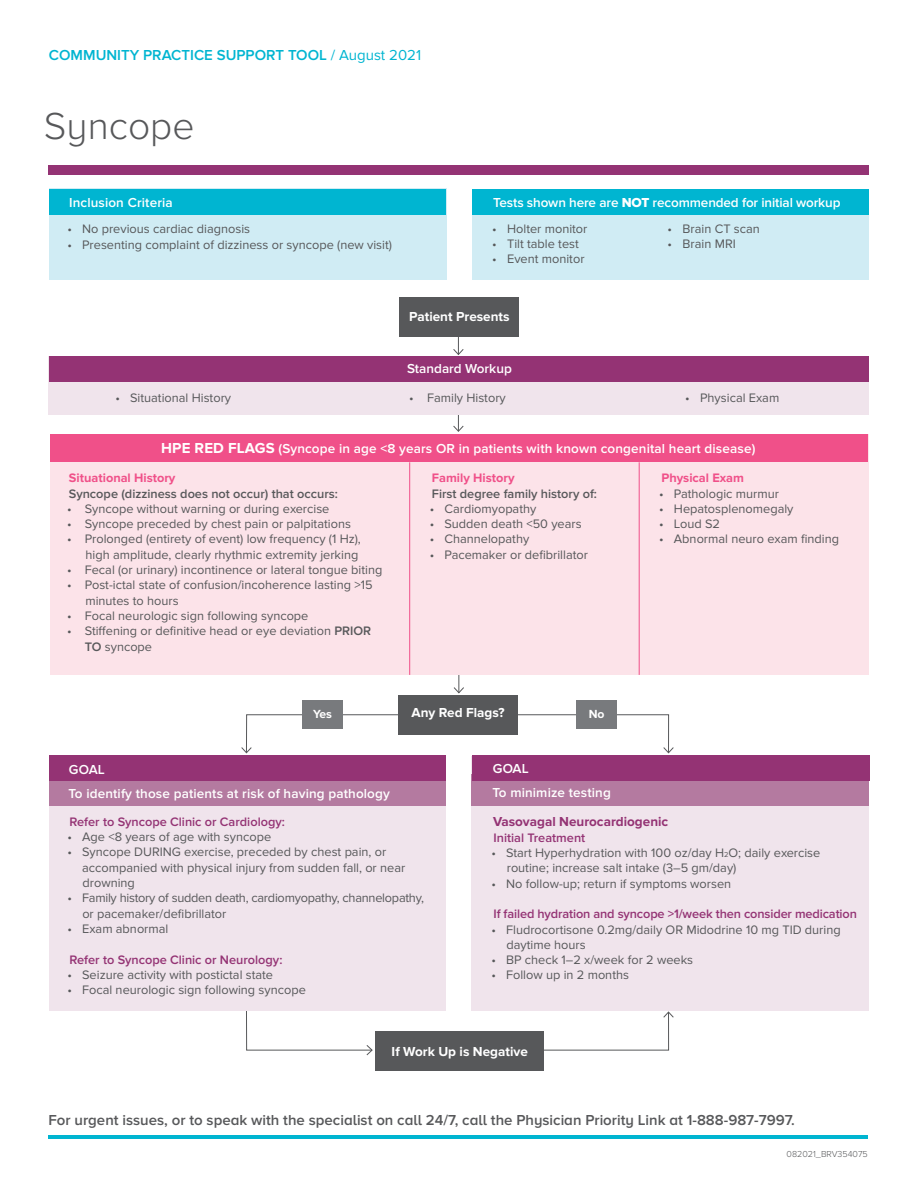
<style>
.page{position:relative;width:918px;height:1188px;background:#fff}
.page>*{position:absolute;margin:0;border:0;box-sizing:border-box;transform-origin:0 0}
.t1{font:300 39px "Proxima Nova A";color:#57585a}
.t2{font:600 15px "Proxima Nova A";color:#57585a}
.t3{font:600 15px "Proxima Nova A";color:#00b5d1}
.t4{font:600 13.5px "Proxima Nova";letter-spacing:.01em;color:#fff}
.t5{font:600 13.5px "Proxima Nova";letter-spacing:-.01em;color:#fff}
.t6{font:700 13.5px "Proxima Nova";color:#fff}
.t7{font:700 13.5px "Proxima Nova";color:#943374}
.t8{font:12.75px/15.3px "Proxima Nova";color:#57585a}
.t9{font:600 12.75px "Proxima Nova";color:#943374}
.t10{font:12.75px/15.3px "Proxima Nova";letter-spacing:-.02em;color:#57585a}
.t11{font:600 12.75px "Proxima Nova";color:#57585a}
.t12{font:700 12.75px "Proxima Nova";color:#f05089}
.t13{font:700 12.15px "Proxima Nova";color:#fff}
.t14{font:300 9px "Proxima Nova";color:#57585a}
.s1{font-weight:400}
.s2{font-family:"Proxima Nova Extrabld";font-weight:400}
.s3{font-weight:700;font-size:15px}
.s4{font-weight:600}
.s5{font-size:7.5px}
</style>
<div class="page">
<svg style="left:516px;top:1011px;width:158px;height:40px"></svg>
<svg style="left:246px;top:1011px;width:127px;height:45px"></svg>
<div style="left:50px;top:756px;width:396px;height:255px;background:#f0e4ec"></div>
<div style="left:50px;top:775px;width:396px;height:31px;background:#b47aa0"></div>
<div style="left:471px;top:756px;width:398px;height:255px;background:#f0e4ec"></div>
<div style="left:471px;top:775px;width:398px;height:31px;background:#b47aa0"></div>
<hr style="left:458px;top:651px;width:1px;height:42px;background:#57585a">
<svg style="left:453px;top:687px;width:11px;height:7px"></svg>
<div style="left:399px;top:695px;width:119px;height:40px;background:#57585a"></div>
<div style="left:50px;top:435px;width:818px;height:240px;background:#fce3e9"></div>
<hr style="left:458px;top:378px;width:1px;height:53px;background:#57585a">
<svg style="left:453px;top:425px;width:11px;height:7px"></svg>
<div style="left:49px;top:357px;width:820px;height:58px;background:#f0e4ec"></div>
<div style="left:472px;top:189px;width:397px;height:91px;background:#d0ecf4"></div>
<div style="left:472px;top:189px;width:396px;height:25px;background:#00b5d1"></div>
<div style="left:49px;top:189px;width:397px;height:91px;background:#d0ecf4"></div>
<div style="left:50px;top:189px;width:396px;height:25px;background:#00b5d1"></div>
<hr style="left:458px;top:301px;width:1px;height:53px;background:#57585a">
<svg style="left:453px;top:348px;width:11px;height:7px"></svg>
<div style="left:50px;top:357px;width:819px;height:25px;background:#943374"></div>
<div style="left:50px;top:434px;width:818px;height:28px;background:#f05089"></div>
<div style="left:472px;top:755px;width:397px;height:26px;background:#943374"></div>
<div style="left:49px;top:755px;width:397px;height:26px;background:#943374"></div>
<hr style="left:409px;top:462px;width:1px;height:213px;background:#f05089">
<hr style="left:639px;top:462px;width:1px;height:213px;background:#f05089">
<div style="left:375px;top:1032px;width:169px;height:39px;background:#57585a"></div>
<svg style="left:518px;top:714px;width:156px;height:40px"></svg>
<div style="left:576px;top:700px;width:41px;height:29px;background:#787a7d"></div>
<div style="left:49px;top:165px;width:820px;height:10px;background:#943374"></div>
<hr style="left:49px;top:1135px;width:819px;height:4px;background:#00b5d1">
<svg style="left:241px;top:714px;width:158px;height:40px"></svg>
<div style="left:303px;top:700px;width:40px;height:29px;background:#787a7d"></div>
<div style="left:400px;top:297px;width:119px;height:40px;background:#57585a"></div>
<p class="t3" style="left:49px;top:46px;width:374px">COMMUNITY PRACTICE SUPPORT TOOL <span class="s1">/ August 2021</span></p>
<p class="t1" style="left:44px;top:104px;width:152px">Syncope</p>
<p class="t4" style="left:69px;top:195px;width:105px">Inclusion Criteria</p>
<p class="t8" style="left:67px;top:222px;width:184px">• No previous cardiac diagnosis</p>
<p class="t8" style="left:67px;top:237px;width:326px">• Presenting complaint of dizziness or syncope (new visit)</p>
<p class="t5" style="left:493px;top:195px;width:349px">Tests shown here are <span class="s2">NOT</span> recommended for initial workup</p>
<p class="t8" style="left:492px;top:221px;width:97px">• Holter monitor</p>
<p class="t8" style="left:668px;top:221px;width:94px">• Brain CT scan</p>
<p class="t8" style="left:492px;top:236px;width:88px">• Tilt table test</p>
<p class="t8" style="left:668px;top:236px;width:70px">• Brain MRI</p>
<p class="t8" style="left:492px;top:252px;width:94px">• Event monitor</p>
<p class="t6" style="left:409px;top:309px;width:102px">Patient Presents</p>
<p class="t4" style="left:407px;top:361px;width:106px">Standard Workup</p>
<p class="t8" style="left:115px;top:390px;width:117px">• Situational History</p>
<p class="t8" style="left:409px;top:390px;width:98px">• Family History</p>
<p class="t8" style="left:685px;top:390px;width:96px">• Physical Exam</p>
<p class="t4" style="left:161px;top:441px;width:596px"><span class="s3">HPE RED FLAGS</span> (Syncope in age &lt;8 years OR in patients with known congenital heart disease)</p>
<p class="t12" style="left:69px;top:471px;width:108px">Situational History</p>
<p class="t11" style="left:69px;top:486px;width:271px">Syncope (dizziness does not occur) that occurs:</p>
<p class="t8" style="left:67px;top:501px;width:264px">• Syncope without warning or during exercise</p>
<p class="t8" style="left:67px;top:517px;width:285px">• Syncope preceded by chest pain or palpitations</p>
<p class="t8" style="left:67px;top:532px;width:295px;text-align:right">• Prolonged (entirety of event) low frequency (1 Hz), high amplitude, clearly rhythmic extremity jerking</p>
<p class="t8" style="left:67px;top:563px;width:317px">• Fecal (or urinary) incontinence or lateral tongue biting</p>
<p class="t8" style="left:85px;top:578px;width:289px;text-indent:-18px">• Post-ictal state of confusion/incoherence lasting &gt;15 minutes to hours</p>
<p class="t8" style="left:67px;top:608px;width:243px">• Focal neurologic sign following syncope</p>
<p class="t8" style="left:85px;top:624px;width:288px;text-indent:-18px">• Stiffening or definitive head or eye deviation <span class="s4">PRIOR<br>TO</span> syncope</p>
<p class="t13" style="left:313px;top:707px;width:20px">Yes</p>
<p class="t12" style="left:432px;top:471px;width:84px">Family History</p>
<p class="t11" style="left:432px;top:486px;width:167px">First degree family history of:</p>
<p class="t8" style="left:430px;top:501px;width:108px">• Cardiomyopathy</p>
<p class="t8" style="left:430px;top:517px;width:153px">• Sudden death &lt;50 years</p>
<p class="t8" style="left:430px;top:532px;width:101px">• Channelopathy</p>
<p class="t8" style="left:430px;top:547px;width:160px">• Pacemaker or defibrillator</p>
<p class="t6" style="left:412px;top:705px;width:95px">Any Red Flags?</p>
<p class="t13" style="left:589px;top:707px;width:17px">No</p>
<p class="t12" style="left:661px;top:471px;width:84px">Physical Exam</p>
<p class="t8" style="left:659px;top:486px;width:121px">• Pathologic murmur</p>
<p class="t8" style="left:659px;top:501px;width:136px">• Hepatosplenomegaly</p>
<p class="t8" style="left:659px;top:517px;width:62px">• Loud S2</p>
<p class="t8" style="left:659px;top:532px;width:181px">• Abnormal neuro exam finding</p>
<p class="t4" style="left:69px;top:762px;width:38px">GOAL</p>
<p class="t4" style="left:68px;top:786px;width:323px">To identify those patients at risk of having pathology</p>
<p class="t9" style="left:70px;top:814px;width:217px">Refer to Syncope Clinic or Cardiology:</p>
<p class="t8" style="left:67px;top:830px;width:205px">• Age &lt;8 years of age with syncope</p>
<p class="t8" style="left:67px;top:845px;width:320px">• Syncope DURING exercise, preceded by chest pain, or</p>
<p class="t8" style="left:82px;top:860px;width:325px">accompanied with physical injury from sudden fall, or near drowning</p>
<p class="t10" style="left:82px;top:891px;width:343px;text-indent:-15px">• Family history of sudden death, cardiomyopathy, channelopathy, or pacemaker/defibrillator</p>
<p class="t8" style="left:67px;top:922px;width:103px">• Exam abnormal</p>
<p class="t9" style="left:70px;top:952px;width:214px">Refer to Syncope Clinic or Neurology:</p>
<p class="t8" style="left:67px;top:967px;width:207px">• Seizure activity with postictal state</p>
<p class="t8" style="left:67px;top:983px;width:240px">• Focal neurologic sign following syncope</p>
<p class="t4" style="left:493px;top:761px;width:38px">GOAL</p>
<p class="t4" style="left:492px;top:785px;width:120px">To minimize testing</p>
<p class="t7" style="left:493px;top:814px;width:177px">Vasovagal Neurocardiogenic</p>
<p class="t9" style="left:494px;top:830px;width:93px">Initial Treatment</p>
<p class="t8" style="left:507px;top:846px;width:315px;text-indent:-15px">• Start Hyperhydration with 100 oz/day H<span class="s5">2</span>O; daily exercise routine; increase salt intake (3–5 gm/day)</p>
<p class="t8" style="left:491px;top:876px;width:241px">• No follow-up; return if symptoms worsen</p>
<p class="t9" style="left:494px;top:907px;width:365px">If failed hydration and syncope &gt;1/week then consider medication</p>
<p class="t8" style="left:507px;top:922px;width:336px;text-indent:-15px">• Fludrocortisone 0.2mg/daily OR Midodrine 10 mg TID during daytime hours</p>
<p class="t8" style="left:491px;top:953px;width:203px">• BP check 1–2 x/week for 2 weeks</p>
<p class="t8" style="left:491px;top:968px;width:139px">• Follow up in 2 months</p>
<p class="t6" style="left:392px;top:1044px;width:138px">If Work Up is Negative</p>
<p class="t2" style="left:49px;top:1111px;width:748px">For urgent issues, or to speak with the specialist on call 24/7, call the Physician Priority Link at 1-888-987-7997.</p>
<p class="t14" style="left:787px;top:1148px;width:83px">082021_BRV354075</p>
</div>
